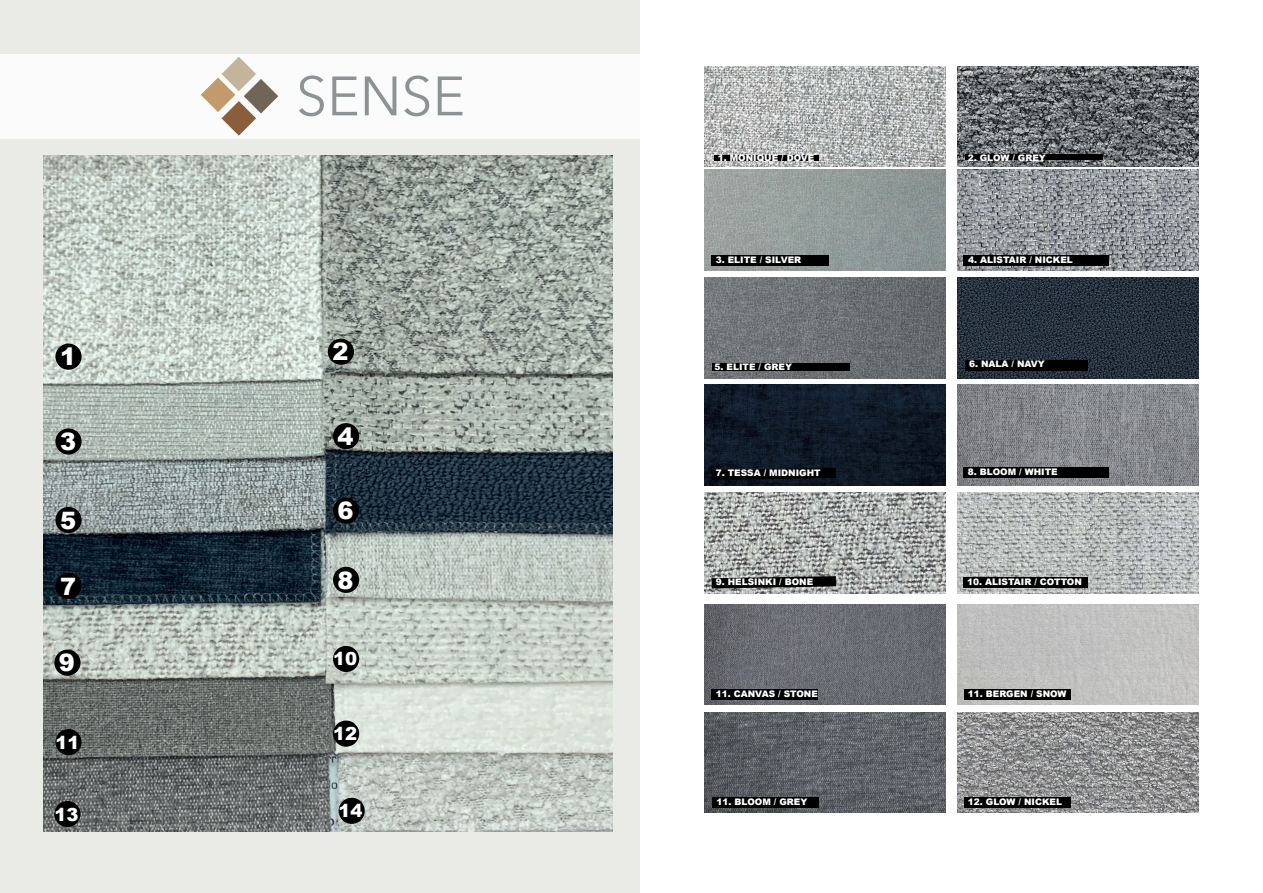
<style>
.page{position:relative;width:1263px;height:893px;background:#fff}
.page>*{position:absolute;margin:0;border:0;box-sizing:border-box;transform-origin:0 0}
.t1{font:54.9px "Avenir Next";color:#8c9394}
.t2{font:900 24px "Arial";color:#fff}
.t3{font:900 18px "Arial";color:#fff}
.t4{font:900 9px "Arial";color:#fff}
</style>
<div class="page">
<div style="left:0;top:0;width:640px;height:893px;background:#eaeae7"></div>
<div style="left:0;top:54px;width:640px;height:85px;background:#fff"></div>
<svg style="left:201px;top:57px;width:77px;height:79px"></svg>
<img style="left:704px;top:66px;width:241px;height:101px">
<img style="left:704px;top:170px;width:241px;height:100px">
<img style="left:704px;top:385px;width:241px;height:100px">
<img style="left:704px;top:604px;width:241px;height:101px">
<img style="left:704px;top:278px;width:241px;height:100px">
<img style="left:704px;top:493px;width:241px;height:100px">
<img style="left:704px;top:712px;width:241px;height:101px">
<img style="left:957px;top:66px;width:241px;height:101px">
<img style="left:957px;top:170px;width:241px;height:100px">
<img style="left:957px;top:385px;width:241px;height:100px">
<img style="left:957px;top:604px;width:241px;height:101px">
<img style="left:957px;top:278px;width:241px;height:100px">
<img style="left:957px;top:493px;width:241px;height:100px">
<img style="left:957px;top:712px;width:241px;height:101px">
<img style="left:44px;top:155px;width:568px;height:677px">
<div style="left:328px;top:339px;width:26px;height:26px;background:#000;border-radius:50%"></div>
<div style="left:55px;top:344px;width:27px;height:26px;background:#000;border-radius:50%"></div>
<div style="left:55px;top:428px;width:27px;height:27px;background:#000;border-radius:50%"></div>
<div style="left:55px;top:507px;width:27px;height:26px;background:#000;border-radius:50%"></div>
<div style="left:333px;top:498px;width:26px;height:26px;background:#000;border-radius:50%"></div>
<div style="left:333px;top:567px;width:26px;height:26px;background:#000;border-radius:50%"></div>
<div style="left:55px;top:573px;width:27px;height:26px;background:#000;border-radius:50%"></div>
<div style="left:54px;top:650px;width:27px;height:26px;background:#000;border-radius:50%"></div>
<div style="left:333px;top:423px;width:26px;height:26px;background:#000;border-radius:50%"></div>
<div style="left:965px;top:155px;width:137px;height:5px;background:#000"></div>
<div style="left:715px;top:155px;width:104px;height:5px;background:#000"></div>
<div style="left:712px;top:363px;width:137px;height:7px;background:#000"></div>
<div style="left:712px;top:255px;width:117px;height:10px;background:#000"></div>
<div style="left:964px;top:468px;width:145px;height:10px;background:#000"></div>
<div style="left:965px;top:360px;width:122px;height:10px;background:#000"></div>
<div style="left:712px;top:690px;width:106px;height:10px;background:#000"></div>
<div style="left:964px;top:690px;width:106px;height:10px;background:#000"></div>
<div style="left:712px;top:798px;width:107px;height:10px;background:#000"></div>
<div style="left:963px;top:578px;width:124px;height:10px;background:#000"></div>
<div style="left:964px;top:798px;width:106px;height:10px;background:#000"></div>
<svg style="left:712px;top:468px;width:124px;height:12px"></svg>
<svg style="left:712px;top:576px;width:124px;height:12px"></svg>
<div style="left:964px;top:255px;width:145px;height:10px;background:#000"></div>
<div style="left:333px;top:646px;width:26px;height:26px;background:#000;border-radius:50%"></div>
<div style="left:333px;top:720px;width:26px;height:27px;background:#000;border-radius:50%"></div>
<div style="left:54px;top:801px;width:27px;height:26px;background:#000;border-radius:50%"></div>
<div style="left:339px;top:798px;width:26px;height:26px;background:#000;border-radius:50%"></div>
<div style="left:55px;top:729px;width:27px;height:26px;background:#000;border-radius:50%"></div>
<h1 class="t1" style="left:296px;top:50px;width:170px">SENSE</h1>
<p class="t2" style="left:60px;top:339px;width:18px">1</p>
<p class="t2" style="left:332px;top:334px;width:18px">2</p>
<p class="t2" style="left:60px;top:424px;width:18px">3</p>
<p class="t2" style="left:60px;top:503px;width:18px">5</p>
<p class="t2" style="left:338px;top:419px;width:18px">4</p>
<p class="t2" style="left:338px;top:493px;width:18px">6</p>
<p class="t2" style="left:60px;top:568px;width:18px">7</p>
<p class="t2" style="left:338px;top:562px;width:18px">8</p>
<p class="t2" style="left:59px;top:645px;width:18px">9</p>
<p class="t3" style="left:55px;top:729px;width:26px">11</p>
<p class="t3" style="left:333px;top:646px;width:26px">10</p>
<p class="t3" style="left:333px;top:721px;width:26px">12</p>
<p class="t3" style="left:54px;top:801px;width:26px">13</p>
<p class="t3" style="left:339px;top:798px;width:26px">14</p>
<p class="t4" style="left:718px;top:151px;width:98px">1. MONIQUE / DOVE</p>
<p class="t4" style="left:968px;top:151px;width:80px">2. GLOW / GREY</p>
<p class="t4" style="left:716px;top:253px;width:87px">3. ELITE / SILVER</p>
<p class="t4" style="left:968px;top:253px;width:106px">4. ALISTAIR / NICKEL</p>
<p class="t4" style="left:715px;top:360px;width:79px">5. ELITE / GREY</p>
<p class="t4" style="left:969px;top:358px;width:77px">6. NALA / NAVY</p>
<p class="t4" style="left:716px;top:467px;width:106px">7. TESSA / MIDNIGHT</p>
<p class="t4" style="left:968px;top:465px;width:91px">8. BLOOM / WHITE</p>
<p class="t4" style="left:716px;top:575px;width:99px">9. HELSINKI / BONE</p>
<p class="t4" style="left:967px;top:575px;width:116px">10. ALISTAIR / COTTON</p>
<p class="t4" style="left:716px;top:687px;width:104px">11. CANVAS / STONE</p>
<p class="t4" style="left:968px;top:687px;width:100px">11. BERGEN / SNOW</p>
<p class="t4" style="left:717px;top:795px;width:92px">11. BLOOM / GREY</p>
<p class="t4" style="left:968px;top:795px;width:96px">12. GLOW / NICKEL</p>
</div>
